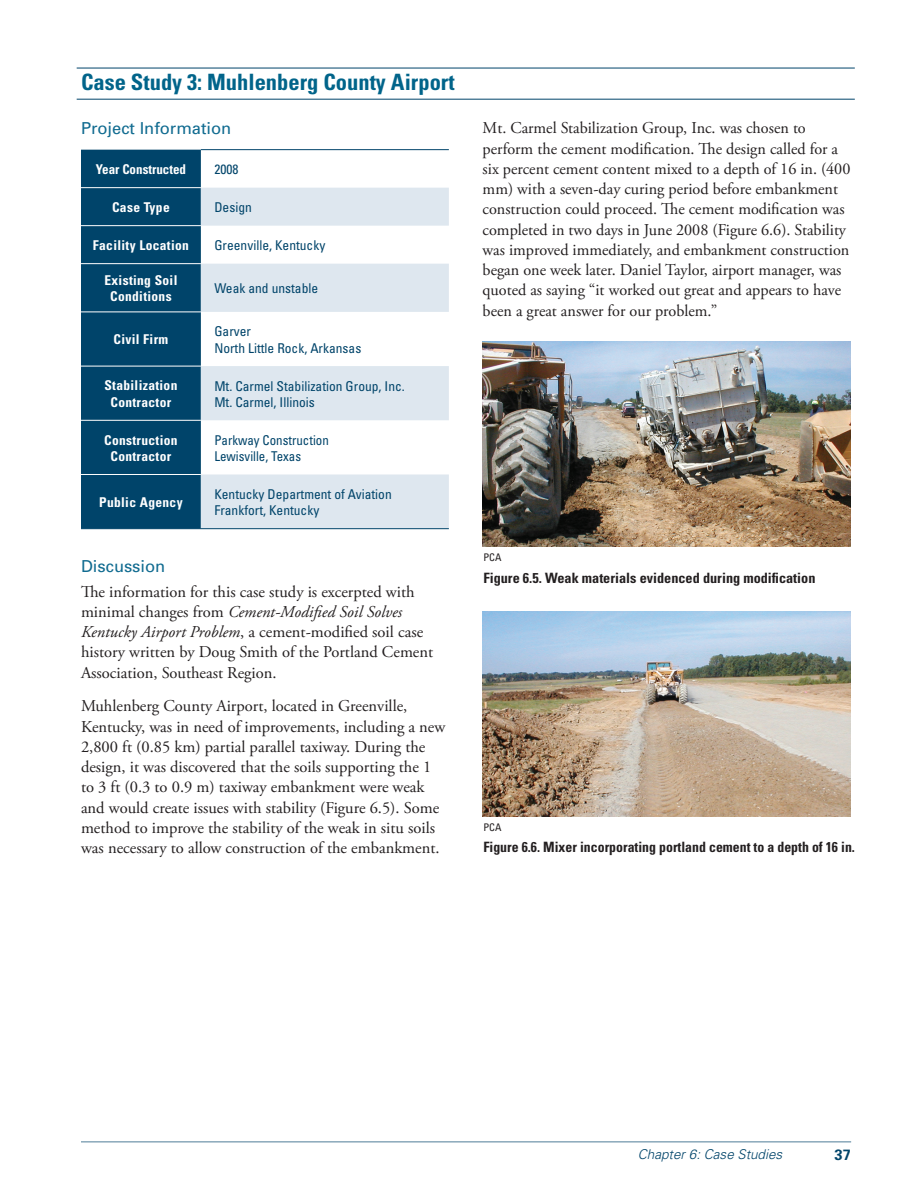
<style>
.page{position:relative;width:918px;height:1188px;background:#fff}
.page>*{position:absolute;margin:0;border:0;box-sizing:border-box;transform-origin:0 0}
.Heading_level_2{font:700 condensed 22.5px "Univers";color:#01648a}
.Body_Text{font:16.5px/20.2px "Adobe Garamond Pro";color:#231f20}
.Heading_Level_3{font:16.5px "Univers";color:#106b90}
.t1{font:700 15px "Univers";color:#00446a}
.figure_caption{font:700 condensed 14.25px "Univers";color:#231f20}
.Table_Body_Left{font:condensed 13.5px "Univers";color:#00446a}
.Table_Header_Row{font:700 condensed 13.5px/16.2px "Univers";letter-spacing:.025em;color:#fff;text-align:center}
.Table_Body_Left-2{font:condensed 13.5px "Univers";color:#00446a;scale:.96 1}
.t2{font:italic 300 13.5px "Univers LT Std";color:#00446a}
.Table_Header_Row-2{font:700 condensed 13.5px "Univers";color:#fff}
.Source{font:condensed 10.5px "Univers";color:#231f20}
.s1{font-style:italic}
</style>
<div class="page">
<hr style="left:81px;top:1142px;width:770px;height:1px;background:#00446a">
<hr style="left:77px;top:99px;width:778px;height:1px;background:#00446a">
<hr style="left:77px;top:68px;width:778px;height:1px;background:#00446a">
<div style="left:81px;top:150px;width:120px;height:378px;background:#00446a"></div>
<svg style="left:201px;top:188px;width:248px;height:340px;fill:#dee7ef"></svg>
<hr style="left:81px;top:187px;width:120px;height:1px;background:#fff">
<hr style="left:81px;top:225px;width:120px;height:1px;background:#fff">
<hr style="left:81px;top:263px;width:120px;height:1px;background:#fff">
<hr style="left:81px;top:312px;width:120px;height:1px;background:#fff">
<hr style="left:81px;top:366px;width:120px;height:1px;background:#fff">
<hr style="left:81px;top:420px;width:120px;height:1px;background:#fff">
<hr style="left:81px;top:474px;width:120px;height:1px;background:#fff">
<hr style="left:201px;top:149px;width:248px;height:1px;background:#00446a">
<hr style="left:81px;top:528px;width:120px;height:1px;background:#00446a">
<hr style="left:201px;top:528px;width:248px;height:1px;background:#00446a">
<img style="left:483px;top:342px;width:367px;height:205px">
<img style="left:483px;top:611px;width:367px;height:205px">
<h2 class="Heading_level_2" style="left:81px;top:68px;width:375px">Case Study 3: Muhlenberg County Airport</h2>
<h3 class="Heading_Level_3" style="left:81px;top:118px;width:152px">Project Information</h3>
<p class="Table_Header_Row-2" style="left:96px;top:161px;width:92px">Year Constructed</p>
<p class="Table_Body_Left" style="left:214px;top:161px;width:25px">2008</p>
<p class="Table_Header_Row" style="left:112px;top:199px;width:59px">Case Type</p>
<p class="Table_Body_Left" style="left:214px;top:199px;width:39px">Design</p>
<p class="Table_Header_Row" style="left:93px;top:237px;width:98px">Facility Location</p>
<p class="Table_Body_Left" style="left:214px;top:237px;width:112px">Greenville, Kentucky</p>
<p class="Table_Header_Row" style="left:104px;top:272px;width:75px">Existing Soil<br>Conditions</p>
<p class="Table_Body_Left" style="left:214px;top:280px;width:105px">Weak and unstable</p>
<p class="Table_Header_Row" style="left:114px;top:331px;width:56px">Civil Firm</p>
<p class="Table_Body_Left" style="left:214px;top:323px;width:38px">Garver</p>
<p class="Table_Body_Left" style="left:214px;top:339px;width:148px">North Little Rock, Arkansas</p>
<p class="Table_Header_Row" style="left:104px;top:377px;width:75px">Stabilization<br>Contractor</p>
<p class="Table_Body_Left" style="left:214px;top:377px;width:192px">Mt. Carmel Stabilization Group, Inc.</p>
<p class="Table_Body_Left" style="left:214px;top:393px;width:102px">Mt. Carmel, Illinois</p>
<p class="Table_Header_Row" style="left:104px;top:431px;width:75px">Construction<br>Contractor</p>
<p class="Table_Body_Left-2" style="left:214px;top:431px;width:121px">Parkway Construction</p>
<p class="Table_Body_Left-2" style="left:214px;top:448px;width:92px">Lewisville, Texas</p>
<p class="Table_Header_Row" style="left:99px;top:494px;width:85px">Public Agency</p>
<p class="Table_Body_Left" style="left:214px;top:486px;width:179px">Kentucky Department of Aviation</p>
<p class="Table_Body_Left" style="left:214px;top:502px;width:106px">Frankfort, Kentucky</p>
<h3 class="Heading_Level_3" style="left:81px;top:556px;width:86px">Discussion</h3>
<p class="Body_Text" style="left:81px;top:582px;width:354px">The information for this case study is excerpted with minimal changes from <span class="s1">Cement-Modified Soil Solves Kentucky Airport Problem</span>, a cement-modified soil case history written by Doug Smith of the Portland Cement Association, Southeast Region.</p>
<p class="Body_Text" style="left:81px;top:697px;width:366px">Muhlenberg County Airport, located in Greenville, Kentucky, was in need of improvements, including a new 2,800 ft (0.85 km) partial parallel taxiway. During the design, it was discovered that the soils supporting the 1 to 3 ft (0.3 to 0.9 m) taxiway embankment were weak and would create issues with stability (Figure 6.5). Some method to improve the stability of the weak in situ soils was necessary to allow construction of the embankment.</p>
<p class="Body_Text" style="left:483px;top:119px;width:369px">Mt. Carmel Stabilization Group, Inc. was chosen to perform the cement modification. The design called for a six percent cement content mixed to a depth of 16 in. (400 mm) with a seven-day curing period before embankment construction could proceed. The cement modification was completed in two days in June 2008 (Figure 6.6). Stability was improved immediately, and embankment construction began one week later. Daniel Taylor, airport manager, was quoted as saying “it worked out great and appears to have been a great answer for our problem.”</p>
<p class="Source" style="left:483px;top:551px;width:20px">PCA</p>
<p class="figure_caption" style="left:483px;top:569px;width:334px">Figure 6.5. Weak materials evidenced during modification</p>
<p class="Source" style="left:483px;top:820px;width:20px">PCA</p>
<p class="figure_caption" style="left:483px;top:838px;width:373px">Figure 6.6. Mixer incorporating portland cement to a depth of 16 in.</p>
<p class="t2" style="left:638px;top:1146px;width:146px">Chapter 6: Case Studies</p>
<p class="t1" style="left:834px;top:1145px;width:18px">37</p>
</div>
